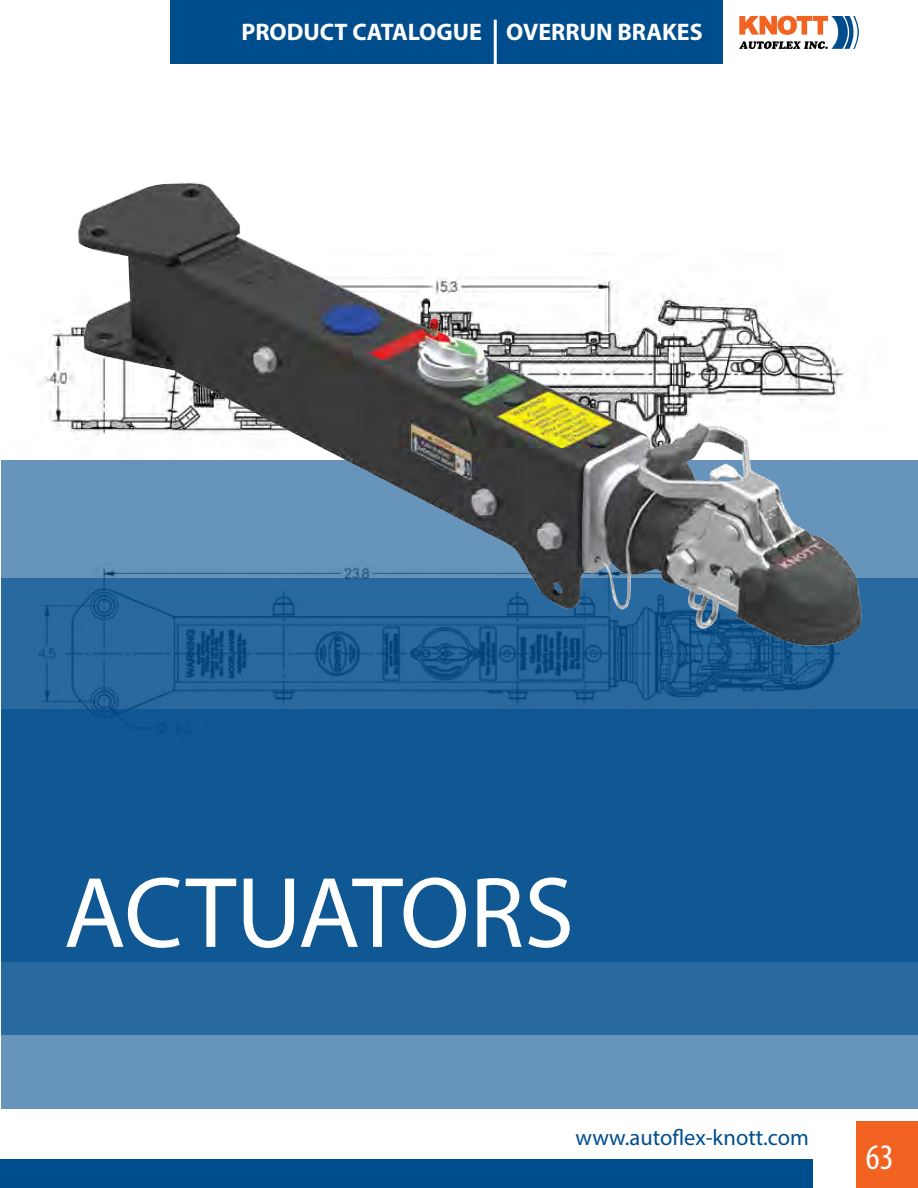
<style>
.page{position:relative;width:918px;height:1188px;background:#fff}
.page>*{position:absolute;margin:0;border:0;box-sizing:border-box;transform-origin:0 0}
.t1{font:101.25px "Myriad Pro";letter-spacing:-.01em;color:#fff}
.t2{font:condensed 36px "Myriad Pro";color:#fff}
.t3{font:700 24px "Myriad Pro";color:#fff}
.t4{font:22.5px "Myriad Pro";color:#004d8d}
</style>
<div class="page">
<svg style="left:739px;top:16px;width:120px;height:33px"></svg>
<div style="left:170px;top:0;width:553px;height:64px;background:#004d8d"></div>
<div style="left:856px;top:1122px;width:62px;height:66px;background:#f26322"></div>
<div style="left:0;top:1159px;width:812px;height:29px;background:#004d8d"></div>
<div style="left:1px;top:460px;width:917px;height:648px;background:#6694ba"></div>
<svg style="left:1px;top:578px;width:917px;height:456px;fill:#28699f"></svg>
<div style="left:1px;top:709px;width:917px;height:253px;background:#105894"></div>
<img style="left:78px;top:182px;width:786px;height:468px">
<hr style="left:494px;top:20px;width:3px;height:45px;background:#fff">
<p class="t3" style="left:241px;top:16px;width:463px">PRODUCT CATALOGUE OVERRUN BRAKES</p>
<h1 class="t1" style="left:64px;top:850px;width:512px">ACTUATORS</h1>
<p class="t4" style="left:576px;top:1123px;width:235px">www.autoflex-knott.com</p>
<h2 class="t2" style="left:866px;top:1136px;width:29px">63</h2>
</div>
